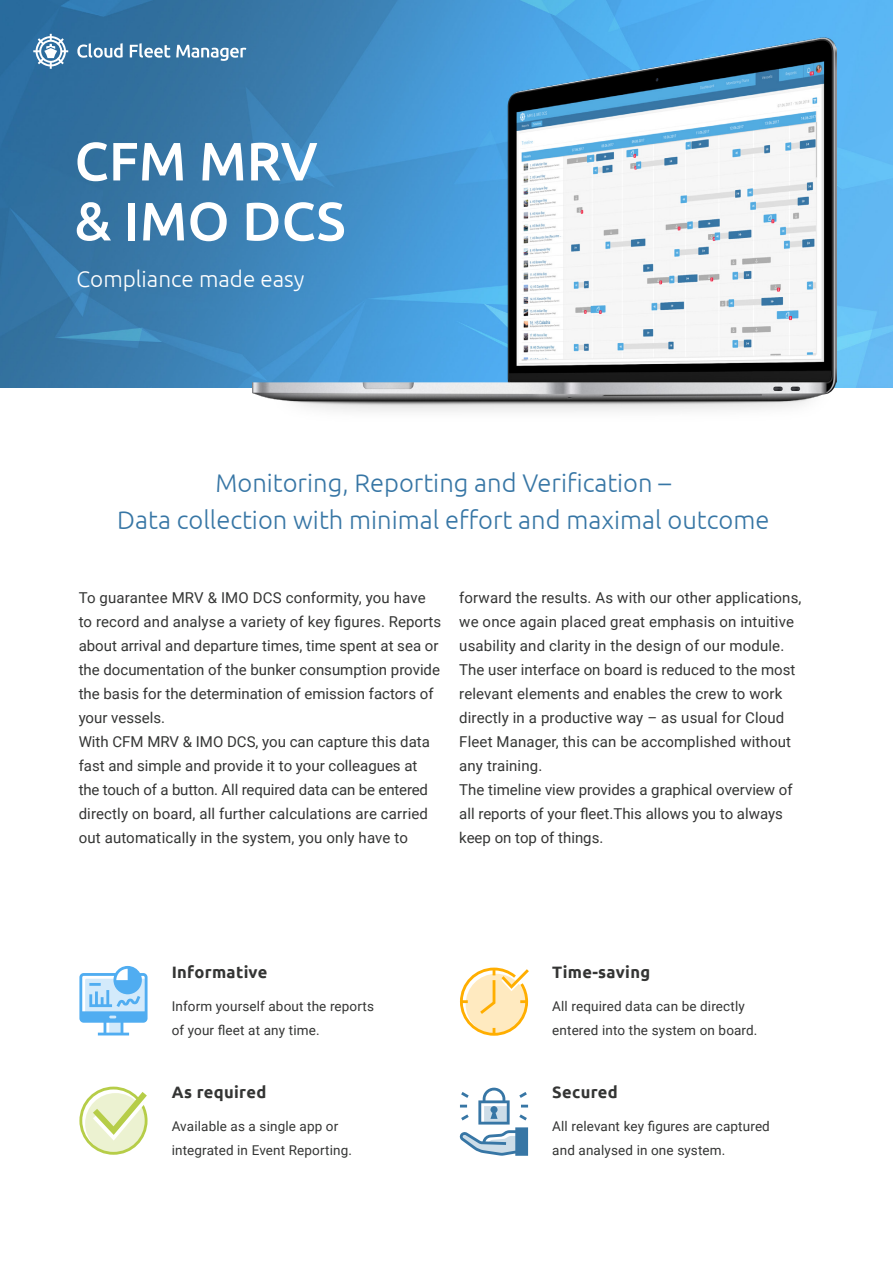
<style>
.page{position:relative;width:893px;height:1263px;background:#fff}
.page>*{position:absolute;margin:0;border:0;box-sizing:border-box;transform-origin:0 0}
.t1{font:500 54px/60px "Ubuntu";color:#fff}
.t2{font:300 25.5px/37.5px "Ubuntu";color:#3776a5;text-align:center}
.t3{font:300 22.5px "Ubuntu";color:#fff}
.t4{font:700 16.5px "Ubuntu";letter-spacing:.02em;color:#343534}
.t5{font:15px/24px "Roboto";color:#343534}
.t6{font:13.5px/24px "Roboto";letter-spacing:.01em;color:#343534}
</style>
<div class="page">
<img style="left:0;top:0;width:893px;height:387px">
<svg style="left:77px;top:43px;width:46px;height:15px"></svg>
<svg style="left:130px;top:43px;width:40px;height:15px"></svg>
<svg style="left:176px;top:45px;width:70px;height:16px"></svg>
<svg style="left:33px;top:34px;width:35px;height:35px"></svg>
<img style="left:252px;top:37px;width:585px;height:375px">
<svg style="left:79px;top:966px;width:69px;height:69px"></svg>
<svg style="left:79px;top:1086px;width:69px;height:69px"></svg>
<svg style="left:460px;top:967px;width:69px;height:69px"></svg>
<svg style="left:459px;top:1088px;width:69px;height:68px"></svg>
<h1 class="t1" style="left:74px;top:129px;width:273px">CFM MRV &amp; IMO DCS</h1>
<h3 class="t3" style="left:77px;top:266px;width:229px">Compliance made easy</h3>
<h2 class="t2" style="left:117px;top:463px;width:654px">Monitoring, Reporting and Verification –<br>Data collection with minimal effort and maximal outcome</h2>
<p class="t5" style="left:79px;top:585px;width:364px">To guarantee MRV &amp; IMO DCS conformity, you have to record and analyse a variety of key figures. Reports about arrival and departure times, time spent at sea or the documentation of the bunker consumption provide the basis for the determination of emission factors of your vessels.<br>With CFM MRV &amp; IMO DCS, you can capture this data fast and simple and provide it to your colleagues at the touch of a button. All required data can be entered directly on board, all further calculations are carried out automatically in the system, you only have to</p>
<p class="t5" style="left:459px;top:585px;width:344px">forward the results. As with our other applications, we once again placed great emphasis on intuitive usability and clarity in the design of our module.<br>The user interface on board is reduced to the most relevant elements and enables the crew to work directly in a productive way – as usual for Cloud Fleet Manager, this can be accomplished without any training.<br>The timeline view provides a graphical overview of all reports of your fleet.This allows you to always keep on top of things.</p>
<p class="t4" style="left:172px;top:962px;width:97px">Informative</p>
<p class="t6" style="left:172px;top:994px;width:204px">Inform yourself about the reports of your fleet at any time.</p>
<p class="t4" style="left:172px;top:1082px;width:96px">As required</p>
<p class="t6" style="left:172px;top:1114px;width:182px">Available as a single app or integrated in Event Reporting.</p>
<p class="t4" style="left:552px;top:962px;width:99px">Time-saving</p>
<p class="t6" style="left:552px;top:994px;width:207px">All required data can be directly entered into the system on board.</p>
<p class="t4" style="left:552px;top:1082px;width:67px">Secured</p>
<p class="t6" style="left:552px;top:1114px;width:219px">All relevant key figures are captured and analysed in one system.</p>
</div>
